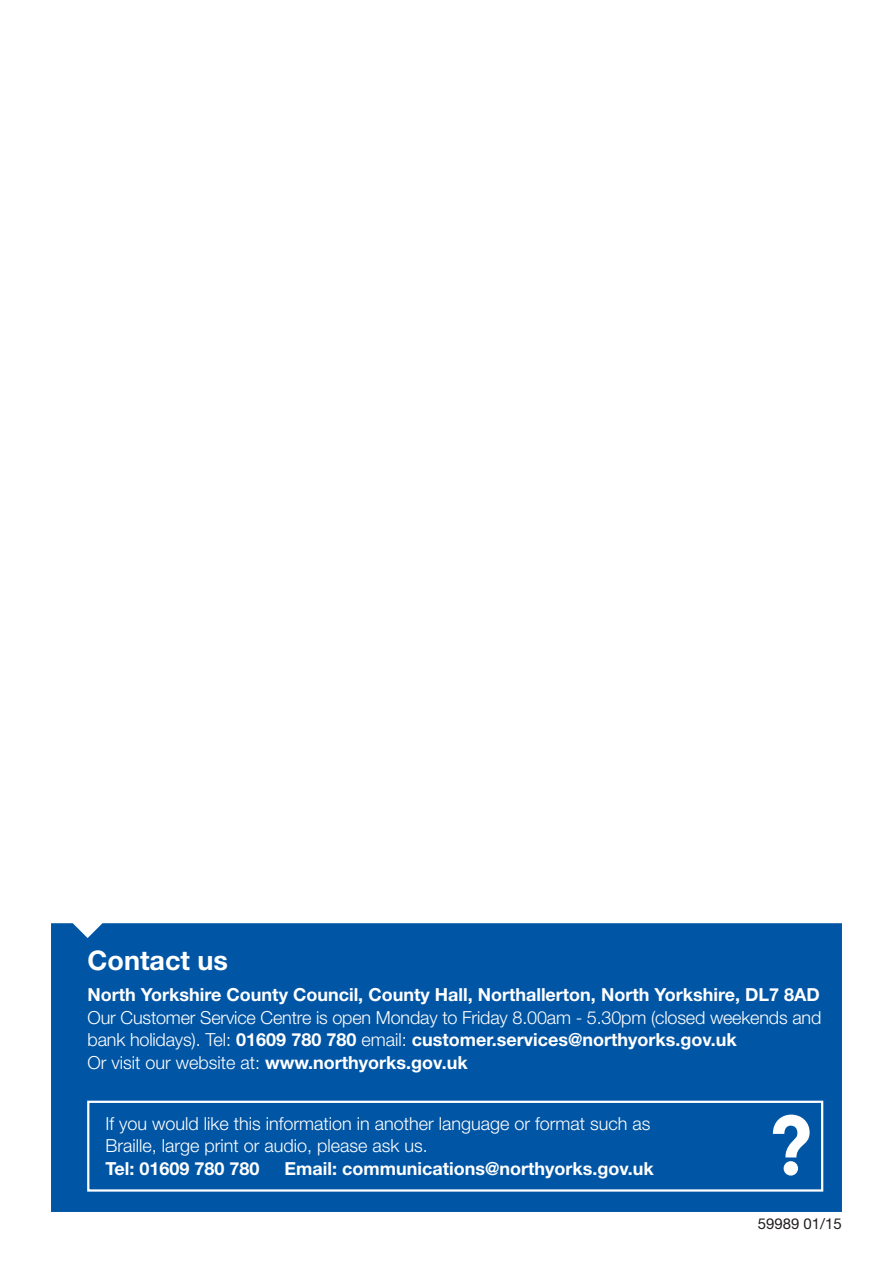
<style>
.page{position:relative;width:893px;height:1263px;background:#fff}
.page>*{position:absolute;margin:0;border:0;box-sizing:border-box;transform-origin:0 0}
.t1{font:700 27px "Helvetica Neue LT Std";color:#fff}
.t2{font:300 18px/22.5px "Helvetica Neue LT Std";color:#fff}
.t3{font:700 18px "Helvetica Neue LT Std";color:#fff}
.Body_copy{font:15px "Helvetica Neue LT Std";color:#231f20}
.s1{font-weight:700}
</style>
<div class="page">
<div style="left:51px;top:923px;width:791px;height:289px;background:#0155a5"></div>
<div style="left:87px;top:1101px;width:736px;height:90px;border:2px solid #fff"></div>
<svg style="left:773px;top:1114px;width:37px;height:43px"></svg>
<div style="left:784px;top:1161px;width:14px;height:14px;background:#fff;border-radius:50%"></div>
<p class="t1" style="left:88px;top:944px;width:142px">Contact us</p>
<p class="t3" style="left:88px;top:983px;width:734px">North Yorkshire County Council, County Hall, Northallerton, North Yorkshire, DL7 8AD</p>
<p class="t2" style="left:88px;top:1005px;width:735px">Our Customer Service Centre is open Monday to Friday 8.00am - 5.30pm (closed weekends and bank holidays). Tel: <span class="s1">01609 780 780</span> email: <span class="s1">customer.services@northyorks.gov.uk<br></span>Or visit our website at: <span class="s1">www.northyorks.gov.uk</span></p>
<p class="t2" style="left:105px;top:1111px;width:547px">If you would like this information in another language or format such as<br>Braille, large print or audio, please ask us.</p>
<p class="t3" style="left:105px;top:1157px;width:156px">Tel: 01609 780 780</p>
<p class="t3" style="left:285px;top:1157px;width:371px">Email: communications@northyorks.gov.uk</p>
<p class="Body_copy" style="left:758px;top:1215px;width:86px">59989 01/15</p>
</div>
